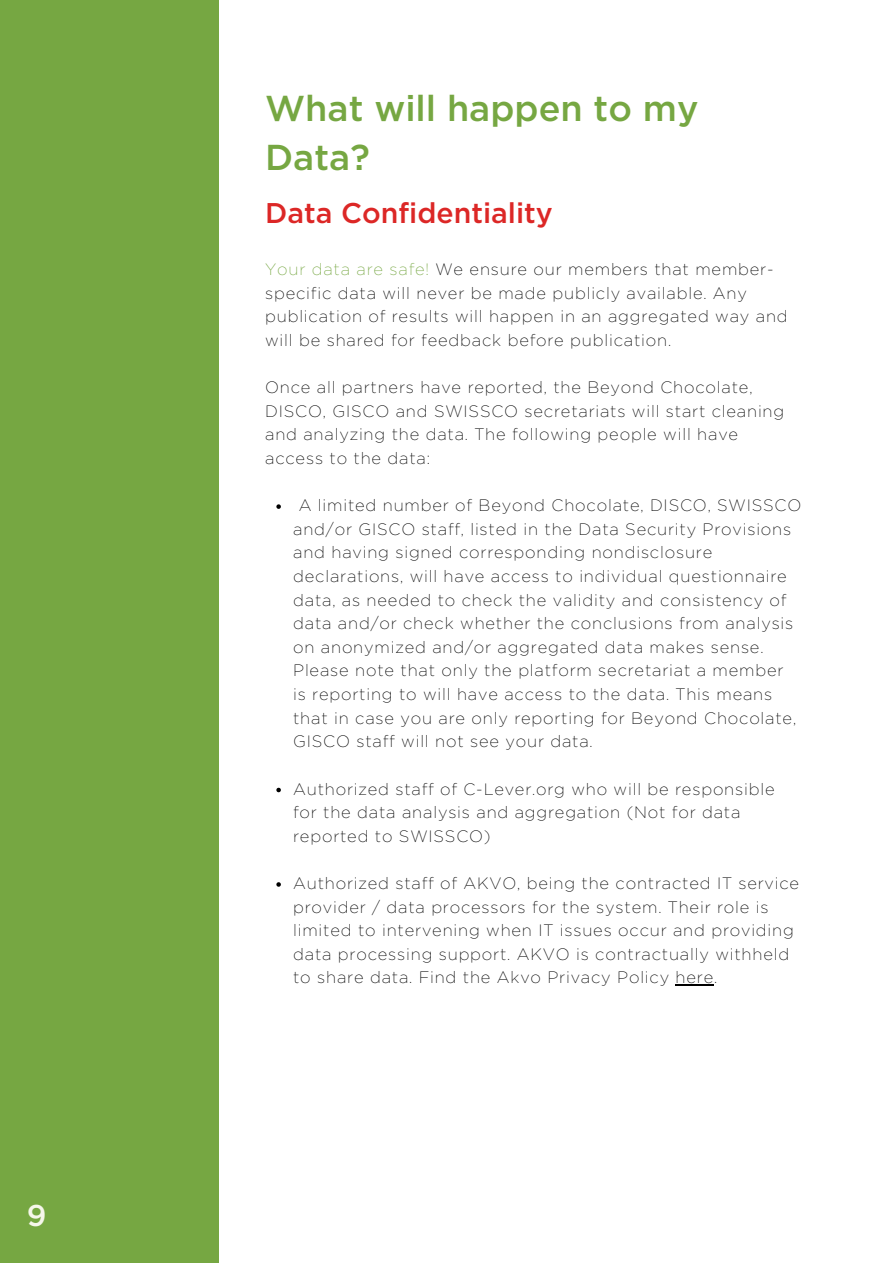
<style>
.page{position:relative;width:893px;height:1264px;background:#fff}
.page>*{position:absolute;margin:0;border:0;box-sizing:border-box;transform-origin:0 0}
.t1{font:500 36px/49.5px "Gotham";color:#76a742}
.t2{font:500 30px "Gotham";color:#f6f7eb}
.t3{font:500 28.5px "Gotham";color:#dc2726}
.t4{font:200 16.5px/23.5px "Gotham";letter-spacing:.05em;color:#000}
.s1{color:#76a742}
</style>
<div class="page">
<div style="left:0;top:0;width:218px;height:1262px;background:#76a742"></div>
<svg style="left:276px;top:504px;width:5px;height:5px"></svg>
<svg style="left:276px;top:787px;width:5px;height:5px"></svg>
<svg style="left:276px;top:882px;width:5px;height:4px"></svg>
<hr style="left:675px;top:984px;width:39px;height:1px;background:#000">
<h2 class="t2" style="left:27px;top:1202px;width:21px">9</h2>
<h1 class="t1" style="left:265px;top:85px;width:435px">What will happen to my<br>Data?</h1>
<h3 class="t3" style="left:265px;top:201px;width:289px">Data Confidentiality</h3>
<p class="t4" style="left:265px;top:258px;width:524px"><span class="s1">Your data are safe!</span> We ensure our members that member&shy;specific data will never be made publicly available. Any publication of results will happen in an aggregated way and will be shared for feedback before publication.</p>
<p class="t4" style="left:265px;top:376px;width:520px">Once all partners have reported, the Beyond Chocolate, DISCO, GISCO and SWISSCO secretariats will start cleaning and analyzing the data. The following people will have access to the data:</p>
<p class="t4" style="left:293px;top:494px;width:509px;text-indent:6px">A limited number of Beyond Chocolate, DISCO, SWISSCO and/or GISCO staff, listed in the Data Security Provisions and having signed corresponding nondisclosure declarations, will have access to individual questionnaire data, as needed to check the validity and consistency of data and/or check whether the conclusions from analysis on anonymized and/or aggregated data makes sense.<br>Please note that only the platform secretariat a member<br>is reporting to will have access to the data. This means that in case you are only reporting for Beyond Chocolate, GISCO staff will not see your data.</p>
<p class="t4" style="left:293px;top:777px;width:483px">Authorized staff of C-Lever.org who will be responsible for the data analysis and aggregation (Not for data reported to SWISSCO)</p>
<p class="t4" style="left:293px;top:872px;width:507px">Authorized staff of AKVO, being the contracted IT service provider / data processors for the system. Their role is limited to intervening when IT issues occur and providing data processing support. AKVO is contractually withheld to share data. Find the Akvo Privacy Policy here.</p>
</div>
